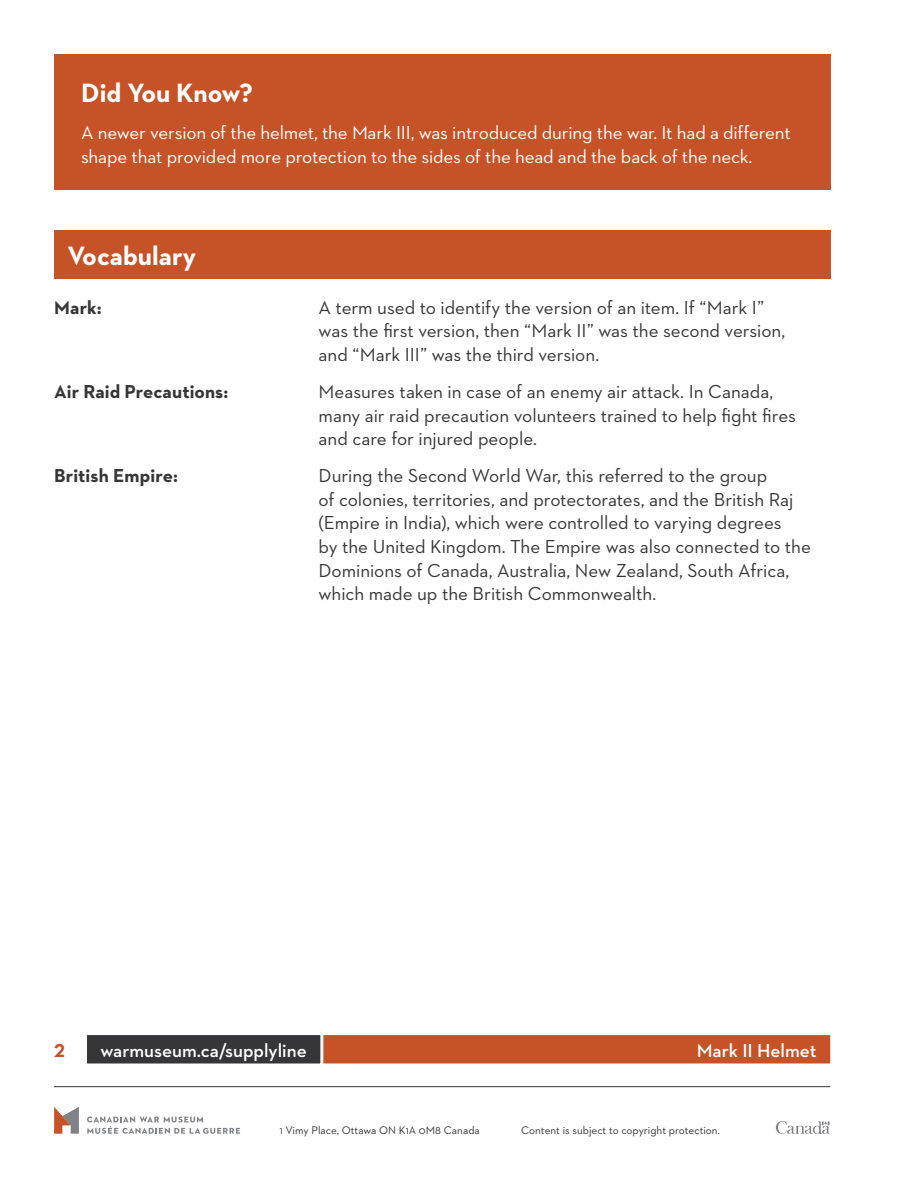
<style>
.page{position:relative;width:918px;height:1188px;background:#fff}
.page>*{position:absolute;margin:0;border:0;box-sizing:border-box;transform-origin:0 0}
.t1{font:700 27px "Neutraface 2 Text";color:#fff}
.t2{font:19.2px/23.5px "Neutraface 2 Text";letter-spacing:-.005em;color:#363537}
.t3{font:19.2px/23.5px "Neutraface 2 Text";letter-spacing:-.01em;color:#fff}
.t4{font:700 19.2px "Neutraface 2 Text";letter-spacing:.005em;color:#363537}
.t5{font:600 19.2px "Neutraface 2 Text";color:#fff}
.t6{font:700 19.2px "Neutraface 2 Text";color:#c65327}
.t7{font:11.25px "Neutraface 2 Text";color:#363537}
</style>
<div class="page">
<div style="left:86px;top:1034px;width:746px;height:31px;background:#c65327"></div>
<div style="left:84px;top:1032px;width:749px;height:34px;border:3px solid #fff"></div>
<div style="left:86px;top:1034px;width:236px;height:31px;background:#363537"></div>
<div style="left:84px;top:1032px;width:239px;height:34px;border:3px solid #fff"></div>
<svg style="left:776px;top:1121px;width:54px;height:13px"></svg>
<svg style="left:87px;top:1116px;width:153px;height:18px"></svg>
<svg style="left:54px;top:1107px;width:25px;height:27px"></svg>
<hr style="left:54px;top:1086px;width:776px;height:1px;background:#363537">
<div style="left:54px;top:230px;width:776px;height:48px;background:#c65327"></div>
<div style="left:54px;top:54px;width:776px;height:136px;background:#c65327"></div>
<h1 class="t1" style="left:81px;top:76px;width:174px">Did You Know?</h1>
<p class="t3" style="left:81px;top:121px;width:711px">A newer version of the helmet, the Mark III, was introduced during the war. It had a different shape that provided more protection to the sides of the head and the back of the neck.</p>
<h1 class="t1" style="left:68px;top:238px;width:130px">Vocabulary</h1>
<p class="t4" style="left:54px;top:295px;width:49px">Mark:</p>
<p class="t2" style="left:319px;top:295px;width:468px">A term used to identify the version of an item. If “Mark I” was the first version, then “Mark II” was the second version, and “Mark III” was the third version.</p>
<p class="t4" style="left:54px;top:379px;width:176px">Air Raid Precautions:</p>
<p class="t2" style="left:319px;top:379px;width:479px">Measures taken in case of an enemy air attack. In Canada, many air raid precaution volunteers trained to help fight fires and care for injured people.</p>
<p class="t4" style="left:54px;top:463px;width:125px">British Empire:</p>
<p class="t2" style="left:319px;top:464px;width:494px">During the Second World War, this referred to the group<br>of colonies, territories, and protectorates, and the British Raj (Empire in India), which were controlled to varying degrees<br>by the United Kingdom. The Empire was also connected to the Dominions of Canada, Australia, New Zealand, South Africa, which made up the British Commonwealth.</p>
<p class="t6" style="left:54px;top:1038px;width:12px">2</p>
<p class="t5" style="left:100px;top:1038px;width:208px">warmuseum.ca/supplyline</p>
<p class="t5" style="left:697px;top:1038px;width:121px">Mark II Helmet</p>
<p class="t7" style="left:280px;top:1123px;width:202px">1 Vimy Place, Ottawa ON K1A 0M8 Canada</p>
<p class="t7" style="left:521px;top:1123px;width:201px">Content is subject to copyright protection.</p>
</div>
